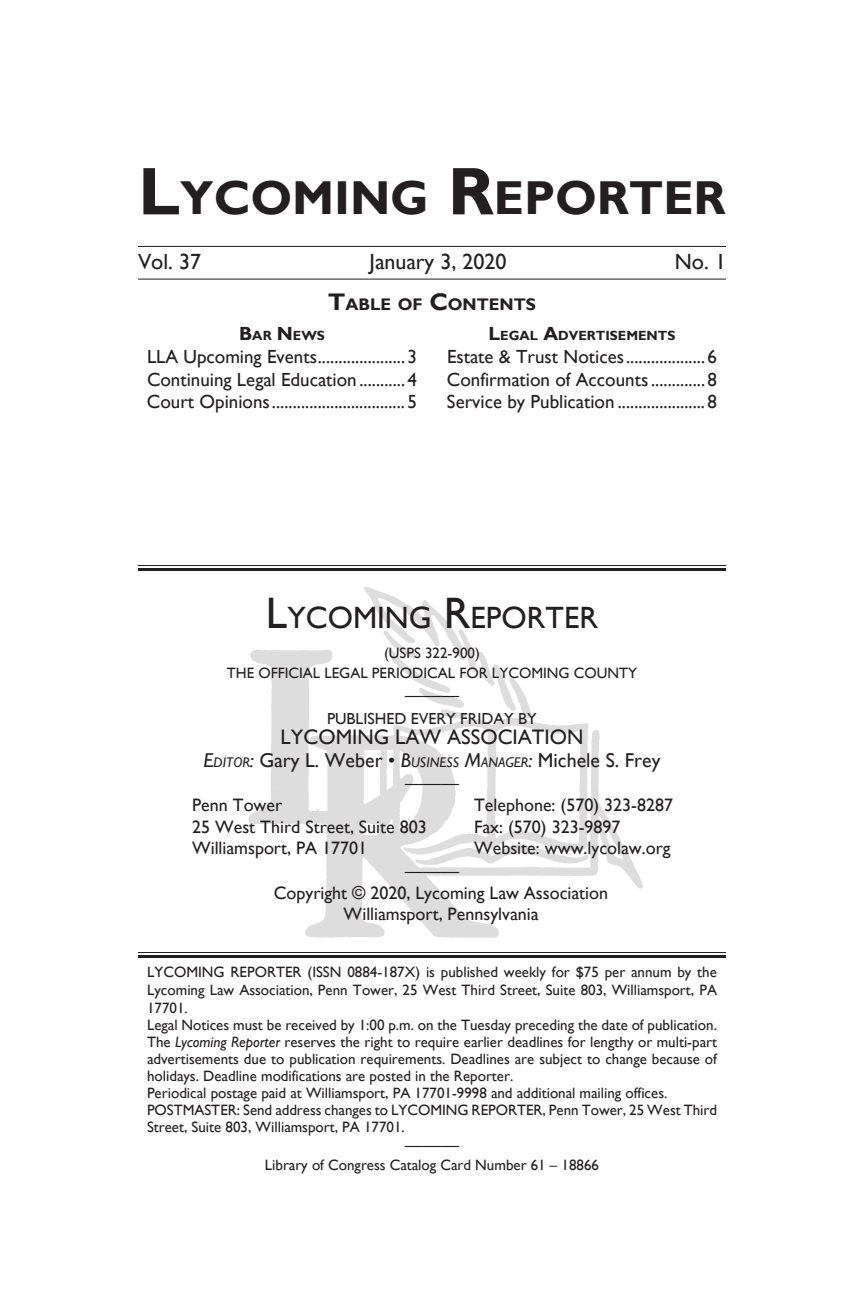
<style>
.page{position:relative;width:864px;height:1296px;background:#fff}
.page>*{position:absolute;margin:0;border:0;box-sizing:border-box;transform-origin:0 0}
.t1{font:700 47.6px "Gill Sans";color:#231f20}
.t2{font:30.8px "Gill Sans";color:#231f20}
.t3{font:22px "Gill Sans";color:#231f20}
.t4{font:21px "Gill Sans";color:#231f20}
.t5{font:20px "Gill Sans";color:#231f20}
.t6{font:19px/22.8px "Gill Sans";color:#231f20;text-align:justify}
.t7{font:18px "Gill Sans";color:#231f20}
.t8{font:700 16.8px "Gill Sans";color:#231f20}
.t9{font:16px "Gill Sans";color:#231f20}
.t10{font:15px/17.2px "Gill Sans";color:#231f20;text-align:center}
.t11{font:700 13.4px "Gill Sans";color:#231f20}
.s1{font-size:68px}
.s2{font-size:24px}
.s3{font-size:19px}
.s4{font-size:44px}
.s5{font-style:italic}
.s6{font-style:italic;font-size:14px}
</style>
<div class="page">
<img style="left:248px;top:586px;width:395px;height:352px">
<hr style="left:138px;top:565px;width:588px;height:1px;background:#231f20">
<hr style="left:138px;top:568px;width:588px;height:3px;background:#231f20">
<hr style="left:138px;top:952px;width:588px;height:1px;background:#231f20">
<hr style="left:138px;top:955px;width:588px;height:3px;background:#231f20">
<hr style="left:138px;top:246px;width:588px;height:1px;background:#231f20">
<hr style="left:138px;top:279px;width:588px;height:1px;background:#231f20">
<h1 class="t1" style="left:138px;top:170px;width:589px"><span class="s1">L</span>YCOMING <span class="s1">R</span>EPORTER</h1>
<h3 class="t3" style="left:138px;top:248px;width:65px">Vol. 37</h3>
<h3 class="t3" style="left:370px;top:248px;width:138px">January 3, 2020</h3>
<h3 class="t3" style="left:675px;top:248px;width:53px">No. 1</h3>
<p class="t8" style="left:328px;top:295px;width:209px"><span class="s2">T</span>ABLE OF <span class="s2">C</span>ONTENTS</p>
<p class="t11" style="left:239px;top:328px;width:87px"><span class="s3">B</span>AR <span class="s3">N</span>EWS</p>
<p class="t6" style="left:147px;top:345px;width:272px">LLA Upcoming Events.....................3<br>Continuing Legal Education ...........4<br>Court Opinions................................ 5</p>
<p class="t11" style="left:489px;top:328px;width:188px"><span class="s3">L</span>EGAL <span class="s3">A</span>DVERTISEMENTS</p>
<p class="t6" style="left:447px;top:345px;width:272px">Estate &amp; Trust Notices...................6<br>Confirmation of Accounts.............8<br>Service by Publication .....................8</p>
<h2 class="t2" style="left:266px;top:600px;width:334px"><span class="s4">L</span>YCOMING <span class="s4">R</span>EPORTER</h2>
<p class="t10" style="left:227px;top:642px;width:412px;line-height:20.6px">(USPS 322-900)<br>THE OFFICIAL LEGAL PERIODICAL FOR LYCOMING COUNTY</p>
<p class="t7" style="left:405px;top:684px;width:55px">———</p>
<p class="t9" style="left:327px;top:709px;width:211px">PUBLISHED EVERY FRIDAY BY</p>
<h3 class="t4" style="left:281px;top:725px;width:304px">LYCOMING LAW ASSOCIATION</h3>
<h3 class="t5" style="left:203px;top:748px;width:459px"><span class="s5">E</span><span class="s6">DITOR</span><span class="s5">:</span> Gary L. Weber • <span class="s5">B</span><span class="s6">USINESS</span> <span class="s5">M</span><span class="s6">ANAGER</span><span class="s5">:</span> Michele S. Frey</h3>
<p class="t7" style="left:405px;top:773px;width:55px">———</p>
<p class="t7" style="left:192px;top:795px;width:92px">Penn Tower</p>
<p class="t7" style="left:474px;top:795px;width:201px">Telephone: (570) 323-8287</p>
<p class="t7" style="left:192px;top:816px;width:236px">25 West Third Street, Suite 803</p>
<p class="t7" style="left:474px;top:816px;width:148px">Fax: (570) 323-9897</p>
<p class="t7" style="left:192px;top:838px;width:177px">Williamsport, PA 17701</p>
<p class="t7" style="left:474px;top:838px;width:198px">Website: www.lycolaw.org</p>
<p class="t7" style="left:405px;top:860px;width:55px">———</p>
<p class="t7" style="left:274px;top:882px;width:336px">Copyright © 2020, Lycoming Law Association</p>
<p class="t7" style="left:344px;top:904px;width:196px">Williamsport, Pennsylvania</p>
<p class="t10" style="left:147px;top:963px;width:572px;text-align:left">LYCOMING REPORTER (ISSN 0884-187X) is published weekly for $75 per annum by the Lycoming Law Association, Penn Tower, 25 West Third Street, Suite 803, Williamsport, PA 17701.<br>Legal Notices must be received by 1:00 p.m. on the Tuesday preceding the date of publication.<br>The <span class="s5">Lycoming Reporter</span> reserves the right to require earlier deadlines for lengthy or multi-part advertisements due to publication requirements. Deadlines are subject to change because of holidays. Deadline modifications are posted in the Reporter.<br>Periodical postage paid at Williamsport, PA 17701-9998 and additional mailing offices.<br>POSTMASTER: Send address changes to LYCOMING REPORTER, Penn Tower, 25 West Third Street, Suite 803, Williamsport, PA 17701.</p>
<p class="t7" style="left:405px;top:1134px;width:55px">———</p>
<p class="t10" style="left:265px;top:1156px;width:336px">Library of Congress Catalog Card Number 61 – 18866</p>
</div>
